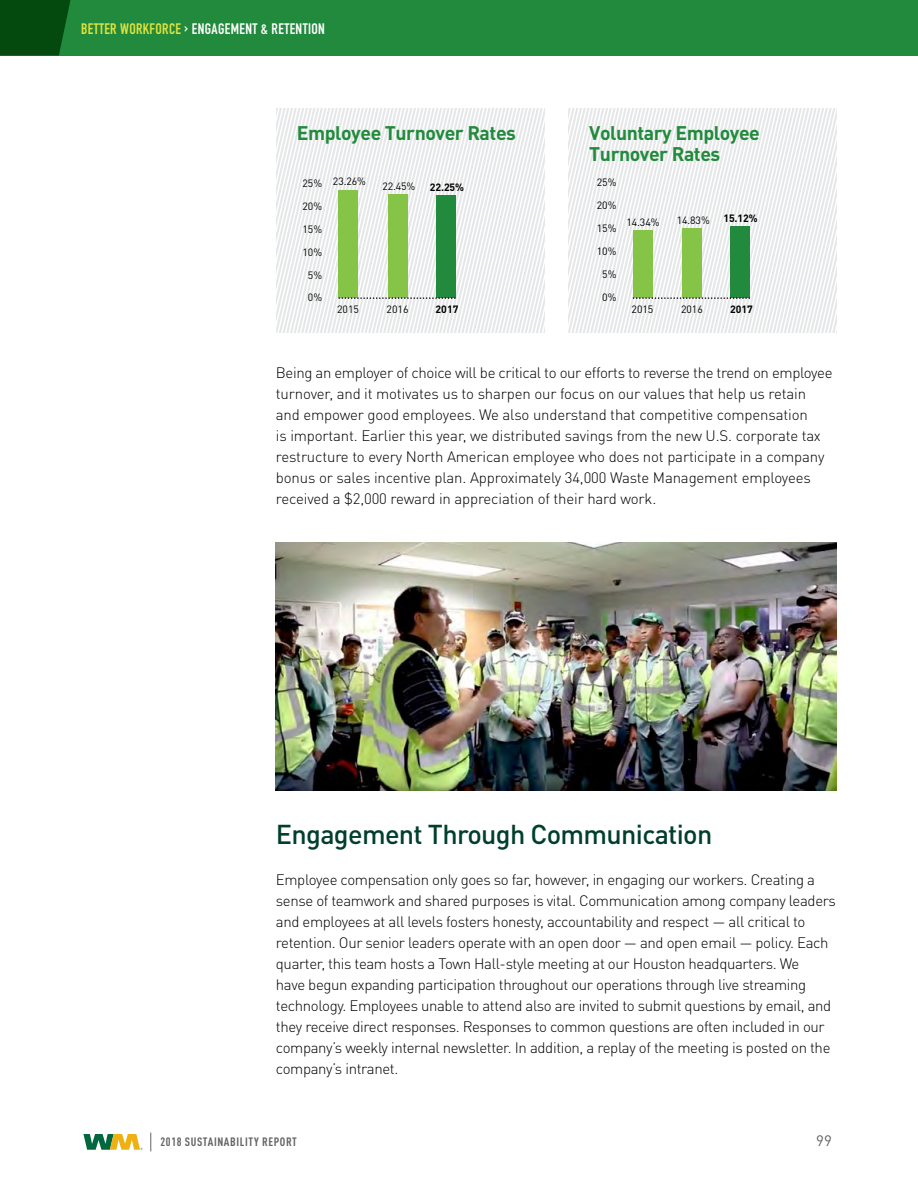
<style>
.page{position:relative;width:918px;height:1188px;background:#fff}
.page>*{position:absolute;margin:0;border:0;box-sizing:border-box;transform-origin:0 0}
.t1{font:500 27px "DIN Pro";letter-spacing:-.025em;color:#003e2d}
.t2{font:700 19.5px/21px "DIN";letter-spacing:-.025em;color:#218a3c}
.t3{font:300 15px/21px "DIN Pro";letter-spacing:-.025em;color:#000}
.t4{font:700 15px "DIN Condensed";letter-spacing:.025em;color:#fff}
.t5{font:15px "DIN Pro";color:#636466}
.t6{font:700 condensed 12px "DIN Pro";letter-spacing:.05em;color:#636466}
.t7{font:10.5px/23px "DIN";color:#000;text-align:center}
.t8{font:700 10.5px "DIN";color:#000}
.s1{color:#e1e43f}
</style>
<div class="page">
<div style="left:0;top:0;width:918px;height:56px;background:#218a3c"></div>
<svg style="left:0;top:0;width:70px;height:56px;background:#064f11"></svg>
<svg style="left:276px;top:108px;width:268px;height:225px"></svg>
<svg style="left:568px;top:108px;width:269px;height:225px"></svg>
<img style="left:276px;top:543px;width:561px;height:247px">
<svg style="left:83px;top:1134px;width:60px;height:16px"></svg>
<svg style="left:150px;top:1133px;width:1px;height:18px"></svg>
<p class="t4" style="left:81px;top:19px;width:245px"><span class="s1">BETTER WORKFORCE</span> › ENGAGEMENT &amp; RETENTION</p>
<p class="t2" style="left:297px;top:122px;width:221px">Employee Turnover Rates</p>
<p class="t2" style="left:589px;top:122px;width:172px">Voluntary Employee<br>Turnover Rates</p>
<p class="t7" style="left:333px;top:170px;width:35px">23.26%</p>
<p class="t7" style="left:302px;top:171px;width:21px">25%</p>
<p class="t7" style="left:382px;top:175px;width:35px">22.45%</p>
<p class="t8" style="left:430px;top:180px;width:36px">22.25%</p>
<p class="t7" style="left:302px;top:194px;width:21px">20%<br>15%<br>10%<br>5%<br>0%</p>
<p class="t7" style="left:597px;top:171px;width:21px">25%<br>20%<br>15%<br>10%<br>5%<br>0%</p>
<p class="t7" style="left:626px;top:210px;width:35px">14.34%</p>
<p class="t7" style="left:677px;top:208px;width:35px">14.83%</p>
<p class="t8" style="left:723px;top:211px;width:36px">15.12%</p>
<p class="t7" style="left:337px;top:298px;width:23px">2015</p>
<p class="t7" style="left:387px;top:298px;width:23px">2016</p>
<p class="t8" style="left:436px;top:303px;width:24px">2017</p>
<p class="t7" style="left:632px;top:298px;width:23px">2015</p>
<p class="t7" style="left:681px;top:298px;width:23px">2016</p>
<p class="t8" style="left:730px;top:303px;width:24px">2017</p>
<p class="t3" style="left:276px;top:360px;width:558px">Being an employer of choice will be critical to our efforts to reverse the trend on employee turnover, and it motivates us to sharpen our focus on our values that help us retain and empower good employees. We also understand that competitive compensation<br>is important. Earlier this year, we distributed savings from the new U.S. corporate tax restructure to every North American employee who does not participate in a company bonus or sales incentive plan. Approximately 34,000 Waste Management employees received a $2,000 reward in appreciation of their hard work.</p>
<p class="t1" style="left:276px;top:812px;width:438px">Engagement Through Communication</p>
<p class="t3" style="left:276px;top:868px;width:561px">Employee compensation only goes so far, however, in engaging our workers. Creating a sense of teamwork and shared purposes is vital. Communication among company leaders and employees at all levels fosters honesty, accountability and respect — all critical to retention. Our senior leaders operate with an open door — and open email — policy. Each quarter, this team hosts a Town Hall-style meeting at our Houston headquarters. We<br>have begun expanding participation throughout our operations through live streaming technology. Employees unable to attend also are invited to submit questions by email, and they receive direct responses. Responses to common questions are often included in our company’s weekly internal newsletter. In addition, a replay of the meeting is posted on the company’s intranet.</p>
<p class="t6" style="left:161px;top:1133px;width:138px">2018 SUSTAINABILITY REPORT</p>
<p class="t5" style="left:816px;top:1129px;width:17px">99</p>
</div>
